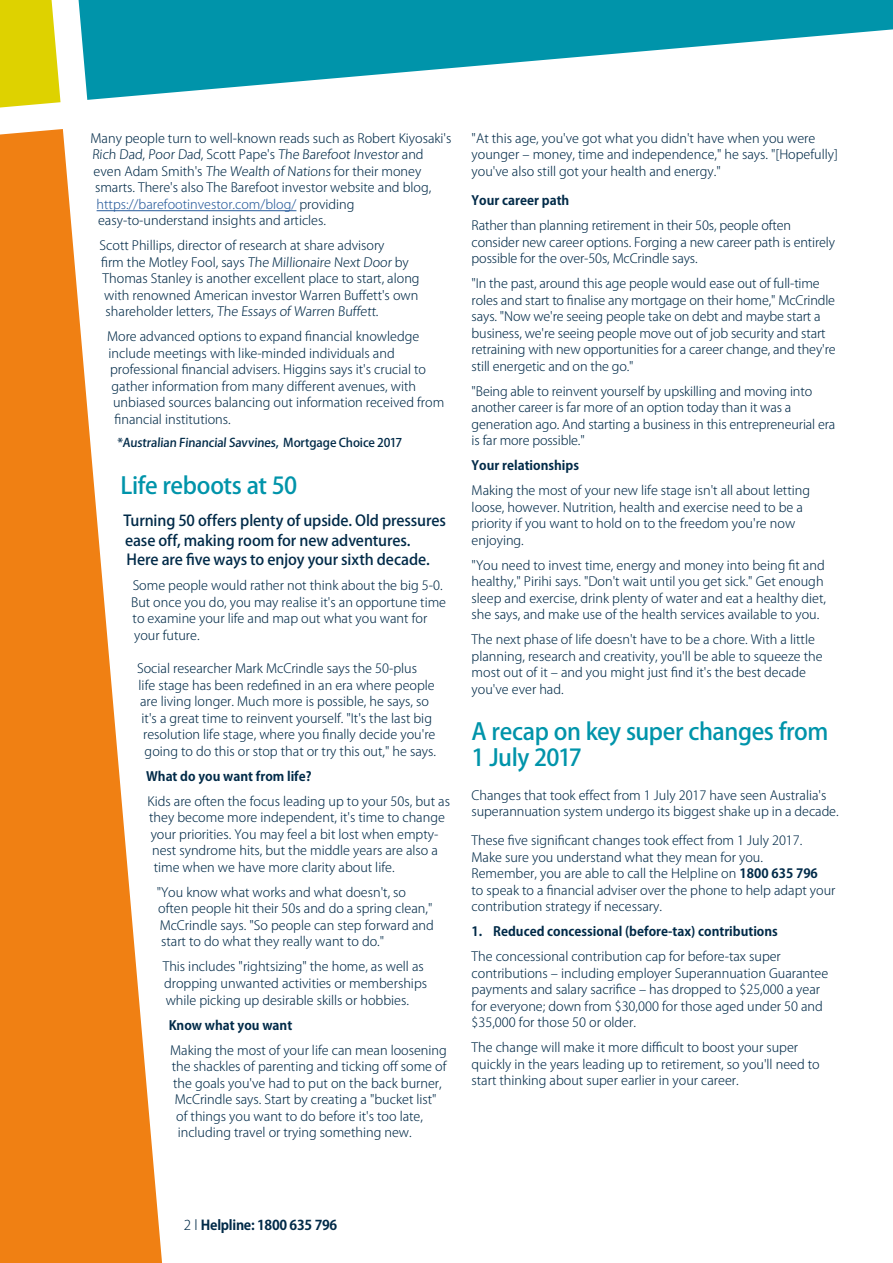
<style>
.page{position:relative;width:893px;height:1263px;background:#fff}
.page>*{position:absolute;margin:0;border:0;box-sizing:border-box;transform-origin:0 0}
.t1{font:500 23.25px/25.5px "Koz Go Std";letter-spacing:-.02em;color:#0094aa}
.t2{font:500 15px/19.5px "Koz Go Std";letter-spacing:-.01em;color:#002a48}
.t3{font:700 13.5px "Koz Go Std";letter-spacing:-.02em;color:#002a48}
.t4{font:300 12.75px/16.5px "Koz Go Std";color:#002a48}
.t5{font:700 12.75px "Koz Go Std";color:#002a48}
.t6{font:300 12.75px "Koz Go Std";color:#275b9b}
.t7{font:500 12px "Koz Go Std";letter-spacing:-.01em;color:#002a48}
.s1{color:#002a48}
.s2{font-weight:700}
.s3{font-weight:300}
</style>
<div class="page">
<div style="left:0;top:0;width:52px;height:29px;background:#ded200"></div>
<div style="left:189px;top:0;width:704px;height:29px;background:#0094aa"></div>
<div style="left:0;top:134px;width:52px;height:1129px;background:#f08013"></div>
<svg style="left:0;top:29px;width:893px;height:105px"></svg>
<svg style="left:52px;top:0;width:137px;height:1263px"></svg>
<hr style="left:97px;top:210px;width:199px;height:1px;background:#275b9b">
<p class="t4" style="left:91px;top:130px;width:362px">Many people turn to well-known reads such as Robert Kiyosaki's</p>
<p class="t4" style="left:92px;top:147px;width:333px">Rich Dad, Poor Dad, Scott Pape's The Barefoot Investor and</p>
<p class="t4" style="left:94px;top:163px;width:329px">even Adam Smith's The Wealth of Nations for their money</p>
<p class="t4" style="left:95px;top:180px;width:338px">smarts. There's also The Barefoot investor website and blog,</p>
<p class="t6" style="left:97px;top:196px;width:259px">https://barefootinvestor.com/blog/ <span class="s1">providing</span></p>
<p class="t4" style="left:98px;top:213px;width:229px">easy-to-understand insights and articles.</p>
<p class="t4" style="left:100px;top:238px;width:286px">Scott Phillips, director of research at share advisory</p>
<p class="t4" style="left:101px;top:254px;width:309px">firm the Motley Fool, says The Millionaire Next Door by</p>
<p class="t4" style="left:103px;top:271px;width:318px">Thomas Stanley is another excellent place to start, along</p>
<p class="t4" style="left:104px;top:287px;width:316px">with renowned American investor Warren Buffett's own</p>
<p class="t4" style="left:106px;top:304px;width:274px">shareholder letters, The Essays of Warren Buffett.</p>
<p class="t4" style="left:107px;top:329px;width:314px">More advanced options to expand financial knowledge</p>
<p class="t4" style="left:109px;top:345px;width:288px">include meetings with like-minded individuals and</p>
<p class="t4" style="left:110px;top:362px;width:317px">professional financial advisers. Higgins says it's crucial to</p>
<p class="t4" style="left:112px;top:378px;width:306px">gather information from many different avenues, with</p>
<p class="t4" style="left:113px;top:395px;width:333px">unbiased sources balancing out information received from</p>
<p class="t4" style="left:115px;top:411px;width:118px">financial institutions.</p>
<p class="t7" style="left:118px;top:435px;width:286px">*Australian Financial Savvines, Mortgage Choice 2017</p>
<h1 class="t1" style="left:121px;top:474px;width:178px">Life reboots at 50</h1>
<p class="t2" style="left:124px;top:512px;width:324px">Turning 50 offers plenty of upside. Old pressures ease off, making room for new adventures.<br>Here are five ways to enjoy your sixth decade.</p>
<p class="t4" style="left:131px;top:578px;width:317px">Some people would rather not think about the big 5-0.<br>But once you do, you may realise it's an opportune time to examine your life and map out what you want for your future.</p>
<p class="t4" style="left:137px;top:661px;width:281px">Social researcher Mark McCrindle says the 50-plus</p>
<p class="t4" style="left:139px;top:677px;width:298px">life stage has been redefined in an era where people</p>
<p class="t4" style="left:140px;top:694px;width:290px">are living longer. Much more is possible, he says, so</p>
<p class="t4" style="left:142px;top:710px;width:292px">it's a great time to reinvent yourself. "It's the last big</p>
<p class="t4" style="left:143px;top:727px;width:294px">resolution life stage, where you finally decide you're</p>
<p class="t4" style="left:145px;top:743px;width:293px">going to do this or stop that or try this out," he says.</p>
<p class="t5" style="left:146px;top:768px;width:167px">What do you want from life?</p>
<p class="t4" style="left:148px;top:793px;width:304px">Kids are often the focus leading up to your 50s, but as</p>
<p class="t4" style="left:149px;top:810px;width:297px">they become more independent, it's time to change</p>
<p class="t4" style="left:151px;top:826px;width:289px">your priorities. You may feel a bit lost when empty-</p>
<p class="t4" style="left:152px;top:843px;width:287px">nest syndrome hits, but the middle years are also a</p>
<p class="t4" style="left:154px;top:859px;width:242px">time when we have more clarity about life.</p>
<p class="t4" style="left:157px;top:884px;width:279px">"You know what works and what doesn't, so often people hit their 50s and do a spring clean," McCrindle says. "So people can step forward and start to do what they really want to do."</p>
<p class="t4" style="left:163px;top:959px;width:266px">This includes "rightsizing" the home, as well as dropping unwanted activities or memberships while picking up desirable skills or hobbies.</p>
<p class="t5" style="left:169px;top:1016px;width:125px">Know what you want</p>
<p class="t4" style="left:170px;top:1042px;width:278px">Making the most of your life can mean loosening</p>
<p class="t4" style="left:172px;top:1058px;width:276px">the shackles of parenting and ticking off some of</p>
<p class="t4" style="left:173px;top:1075px;width:270px">the goals you've had to put on the back burner,</p>
<p class="t4" style="left:175px;top:1091px;width:263px">McCrindle says. Start by creating a "bucket list"</p>
<p class="t4" style="left:176px;top:1108px;width:248px">of things you want to do before it's too late,</p>
<p class="t4" style="left:178px;top:1124px;width:235px">including travel or trying something new.</p>
<p class="t4" style="left:472px;top:130px;width:368px">"At this age, you've got what you didn't have when you were younger – money, time and independence," he says. "[Hopefully] you've also still got your health and energy."</p>
<p class="t5" style="left:472px;top:192px;width:99px">Your career path</p>
<p class="t4" style="left:472px;top:217px;width:365px">Rather than planning retirement in their 50s, people often consider new career options. Forging a new career path is entirely possible for the over-50s, McCrindle says.</p>
<p class="t4" style="left:472px;top:275px;width:365px">"In the past, around this age people would ease out of full-time roles and start to finalise any mortgage on their home," McCrindle says. "Now we're seeing people take on debt and maybe start a business, we're seeing people move out of job security and start retraining with new opportunities for a career change, and they're still energetic and on the go."</p>
<p class="t4" style="left:472px;top:383px;width:365px">"Being able to reinvent yourself by upskilling and moving into another career is far more of an option today than it was a generation ago. And starting a business in this entrepreneurial era is far more possible."</p>
<p class="t5" style="left:472px;top:457px;width:109px">Your relationships</p>
<p class="t4" style="left:472px;top:482px;width:340px">Making the most of your new life stage isn't all about letting loose, however. Nutrition, health and exercise need to be a priority if you want to hold on to the freedom you're now enjoying.</p>
<p class="t4" style="left:472px;top:557px;width:356px">"You need to invest time, energy and money into being fit and healthy," Pirihi says. "Don't wait until you get sick." Get enough sleep and exercise, drink plenty of water and eat a healthy diet, she says, and make use of the health services available to you.</p>
<p class="t4" style="left:472px;top:631px;width:352px">The next phase of life doesn't have to be a chore. With a little planning, research and creativity, you'll be able to squeeze the most out of it – and you might just find it's the best decade you've ever had.</p>
<h1 class="t1" style="left:472px;top:720px;width:358px">A recap on key super changes from<br>1 July 2017</h1>
<p class="t4" style="left:472px;top:787px;width:369px">Changes that took effect from 1 July 2017 have seen Australia's superannuation system undergo its biggest shake up in a decade.</p>
<p class="t4" style="left:472px;top:832px;width:365px">These five significant changes took effect from 1 July 2017.<br>Make sure you understand what they mean for you.<br>Remember, you are able to call the Helpline on <span class="s2">1800 635 796<br></span>to speak to a financial adviser over the phone to help adapt your contribution strategy if necessary.</p>
<p class="t5" style="left:472px;top:923px;width:308px">1. Reduced concessional (before-tax) contributions</p>
<p class="t4" style="left:472px;top:948px;width:358px">The concessional contribution cap for before-tax super contributions – including employer Superannuation Guarantee payments and salary sacrifice – has dropped to $25,000 a year for everyone; down from $30,000 for those aged under 50 and $35,000 for those 50 or older.</p>
<p class="t4" style="left:472px;top:1039px;width:350px">The change will make it more difficult to boost your super quickly in the years leading up to retirement, so you'll need to start thinking about super earlier in your career.</p>
<p class="t3" style="left:184px;top:1216px;width:155px"><span class="s3">2 l</span> Helpline: 1800 635 796</p>
</div>
